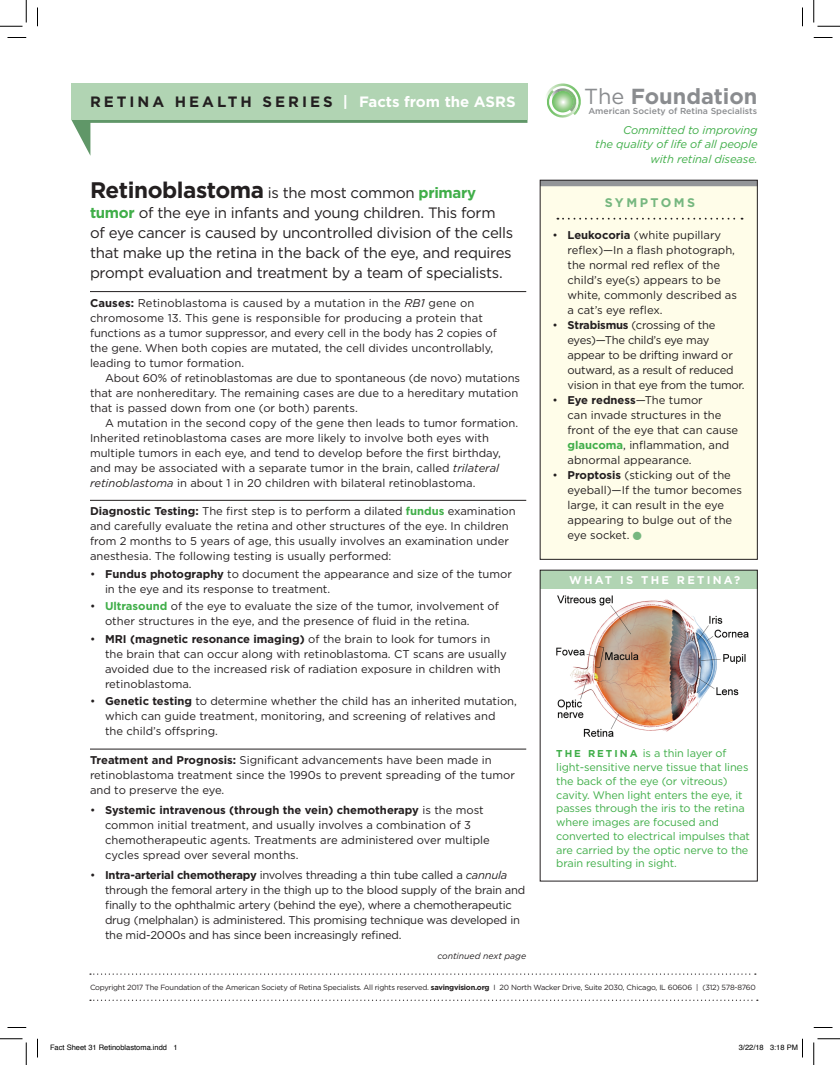
<style>
.page{position:relative;width:840px;height:1065px;background:#fff}
.page>*{position:absolute;margin:0;border:0;box-sizing:border-box;transform-origin:0 0}
.t1{font:700 21.75px "Gotham";color:#8a8c8f}
.t2{font:15px/20px "Gotham";letter-spacing:-.02em;color:#231f20}
.t3{font:700 15px "Gotham";letter-spacing:.2em;color:#231f20}
.t4{font:700 12.5px "Gotham";letter-spacing:.2em;color:#76b77f}
.t5{font:11.25px/15px "Gotham";color:#231f20}
.t6{font:11.25px/15px "Gotham";letter-spacing:-.02em;color:#231f20}
.t7{font:italic 11.25px/14.4px "Gotham";letter-spacing:-.01em;color:#40ae49;text-align:right}
.t8{font:700 11.25px "Gotham";letter-spacing:.2em;color:#fff}
.t9{font:11px/13.8px "Gotham";letter-spacing:-.01em;color:#40ae49}
.t10{font:500 8.75px "Gotham";color:#8a8c8f}
.t11{font:italic 8.75px "Gotham";color:#231f20}
.t12{font:7.5px "Gotham";letter-spacing:-.03em;color:#231f20}
.t13{font:7.5px "Helvetica";color:#000}
.s1{color:#fff}
.s2{font-weight:700;font-size:22.5px}
.s3{font-weight:700;color:#40ae49}
.s4{font-weight:700}
.s5{font-style:italic}
.s6{font-weight:400}
.s7{font-weight:700;font-size:10px}
</style>
<div class="page">
<svg style="left:71px;top:120px;width:19px;height:35px"></svg>
<svg style="left:82px;top:120px;width:446px;height:3px"></svg>
<div style="left:71px;top:83px;width:457px;height:37px;background:#b1d4b3"></div>
<hr style="left:90px;top:291px;width:436px;height:1px;background:#231f20">
<hr style="left:90px;top:500px;width:436px;height:1px;background:#231f20">
<hr style="left:90px;top:749px;width:436px;height:1px;background:#231f20">
<svg style="left:546px;top:83px;width:35px;height:35px"></svg>
<svg style="left:552px;top:91px;width:22px;height:21px"></svg>
<svg style="left:90px;top:974px;width:666px;height:1px"></svg>
<svg style="left:90px;top:1000px;width:668px;height:1px"></svg>
<div style="left:540px;top:180px;width:217px;height:380px;background:#fffde9"></div>
<svg style="left:557px;top:218px;width:186px;height:2px"></svg>
<img style="left:546px;top:588px;width:204px;height:149px">
<div style="left:540px;top:570px;width:218px;height:18px;background:#b1d4b3"></div>
<div style="left:540px;top:180px;width:218px;height:6px;background:#939598"></div>
<div style="left:540px;top:180px;width:218px;height:380px;border:1px solid #231f20"></div>
<svg style="left:8px;top:37px;width:18px;height:1px"></svg>
<svg style="left:814px;top:37px;width:18px;height:1px"></svg>
<svg style="left:8px;top:1027px;width:18px;height:1px"></svg>
<svg style="left:814px;top:1027px;width:18px;height:1px"></svg>
<svg style="left:37px;top:8px;width:1px;height:18px"></svg>
<svg style="left:37px;top:1039px;width:1px;height:19px"></svg>
<svg style="left:802px;top:8px;width:1px;height:18px"></svg>
<svg style="left:0;top:0;width:27px;height:27px"></svg>
<svg style="left:0;top:1039px;width:27px;height:26px"></svg>
<svg style="left:814px;top:0;width:26px;height:27px"></svg>
<svg style="left:814px;top:1039px;width:26px;height:26px"></svg>
<svg style="left:802px;top:1039px;width:1px;height:19px"></svg>
<h2 class="t3" style="left:90px;top:92px;width:427px">RETINA HEALTH SERIES <span class="s1">| Factsfrom the ASRS</span></h2>
<p class="t2" style="left:90px;top:182px;width:425px"><span class="s2">Retinoblastoma</span> is the most common <span class="s3">primary tumor</span> of the eye in infants and young children. This form of eye cancer is caused by uncontrolled division of the cells that make up the retina in the back of the eye, and requires prompt evaluation and treatment by a team of specialists.</p>
<p class="t5" style="left:90px;top:295px;width:408px"><span class="s4">Causes:</span> Retinoblastoma is caused by a mutation in the <span class="s5">RB1</span> gene on chromosome 13. This gene is responsible for producing a protein that functions as a tumor suppressor, and every cell in the body has 2 copies of the gene. When both copies are mutated, the cell divides uncontrollably, leading to tumor formation.</p>
<p class="t5" style="left:90px;top:370px;width:432px;text-indent:15px">About 60% of retinoblastomas are due to spontaneous (de novo) mutations that are nonhereditary. The remaining cases are due to a hereditary mutation that is passed down from one (or both) parents.</p>
<p class="t5" style="left:90px;top:415px;width:430px;text-indent:15px">A mutation in the second copy of the gene then leads to tumor formation.<br>Inherited retinoblastoma cases are more likely to involve both eyes with multiple tumors in each eye, and tend to develop before the first birthday, and may be associated with a separate tumor in the brain, called <span class="s5">trilateral retinoblastoma</span> in about 1 in 20 children with bilateral retinoblastoma.</p>
<p class="t5" style="left:90px;top:504px;width:427px"><span class="s4">Diagnostic Testing:</span> The first step is to perform a dilated <span class="s3">fundus</span> examination and carefully evaluate the retina and other structures of the eye. In children from 2 months to 5 years of age, this usually involves an examination under anesthesia. The following testing is usually performed:</p>
<p class="t5" style="left:105px;top:566px;width:409px;text-indent:-15px">• <span class="s4">Fundus photography</span> to document the appearance and size of the tumor in the eye and its response to treatment.</p>
<p class="t5" style="left:105px;top:599px;width:396px;text-indent:-15px">• <span class="s3">Ultrasound</span> of the eye to evaluate the size of the tumor, involvement of other structures in the eye, and the presence of fluid in the retina.</p>
<p class="t5" style="left:105px;top:631px;width:403px;text-indent:-15px">• <span class="s4">MRI (magnetic resonance imaging)</span> of the brain to look for tumors in the brain that can occur along with retinoblastoma. CT scans are usually avoided due to the increased risk of radiation exposure in children with retinoblastoma.</p>
<p class="t5" style="left:105px;top:694px;width:413px;text-indent:-15px">• <span class="s4">Genetic testing</span> to determine whether the child has an inherited mutation, which can guide treatment, monitoring, and screening of relatives and<br>the child’s offspring.</p>
<p class="t5" style="left:90px;top:752px;width:426px"><span class="s4">Treatment and Prognosis:</span> Significant advancements have been made in retinoblastoma treatment since the 1990s to prevent spreading of the tumor and to preserve the eye.</p>
<p class="t5" style="left:105px;top:802px;width:386px;text-indent:-15px">• <span class="s4">Systemic intravenous (through the vein) chemotherapy</span> is the most common initial treatment, and usually involves a combination of 3 chemotherapeutic agents. Treatments are administered over multiple cycles spread over several months.</p>
<p class="t6" style="left:105px;top:867px;width:422px;text-indent:-15px">• <span class="s4">Intra-arterial chemotherapy</span> involves threading a thin tube called a <span class="s5">cannula </span>through the femoral artery in the thigh up to the blood supply of the brain and finally to the ophthalmic artery (behind the eye), where a chemotherapeutic drug (melphalan) is administered. This promising technique was developed in the mid-2000s and has since been increasingly refined.</p>
<p class="t11" style="left:437px;top:951px;width:90px">continued next page</p>
<h1 class="t1" style="left:584px;top:83px;width:175px"><span class="s6">The</span> Foundation</h1>
<p class="t10" style="left:588px;top:106px;width:170px">American Society of Retina Specialists</p>
<p class="t7" style="left:595px;top:123px;width:164px">Committed to improving<br>the quality of life of all people with retinal disease.</p>
<p class="t4" style="left:605px;top:195px;width:92px">SYMPTOMS</p>
<p class="t5" style="left:567px;top:227px;width:171px;text-indent:-15px">• <span class="s4">Leukocoria</span> (white pupillary reflex)—In a flash photograph, the normal red reflex of the child’s eye(s) appears to be white, commonly described as a cat’s eye reflex.</p>
<p class="t6" style="left:567px;top:317px;width:179px;text-indent:-15px">• <span class="s4">Strabismus</span> (crossing of the eyes)—The child’s eye may appear to be drifting inward or outward, as a result of reduced vision in that eye from the tumor.</p>
<p class="t5" style="left:567px;top:392px;width:172px;text-indent:-15px">• <span class="s4">Eye redness</span>—The tumor<br>can invade structures in the front of the eye that can cause <span class="s3">glaucoma</span>, inflammation, and abnormal appearance.</p>
<p class="t5" style="left:567px;top:467px;width:176px;text-indent:-15px">• <span class="s4">Proptosis</span> (sticking out of the eyeball)—If the tumor becomes large, it can result in the eye appearing to bulge out of the eye socket.</p>
<p class="t8" style="left:569px;top:572px;width:173px">WHAT IS THE RETINA?</p>
<p class="t9" style="left:556px;top:746px;width:195px"><span class="s7">T H E R E T I N A</span> is a thin layer of light-sensitive nerve tissue that lines the back of the eye (or vitreous) cavity. When light enters the eye, it passes through the iris to the retina where images are focused and converted to electrical impulses that are carried by the optic nerve to the brain resulting in sight.</p>
<p class="t12" style="left:90px;top:982px;width:667px">Copyright 2017 The Foundation of the American Society of Retina Specialists. All rights reserved. <span class="s4">savingvision.org</span> I 20 North Wacker Drive, Suite 2030, Chicago, IL 60606 | (312) 578-8760</p>
<p class="t13" style="left:50px;top:1042px;width:129px">Fact Sheet 31 Retinoblastoma.indd 1</p>
<p class="t13" style="left:739px;top:1042px;width:61px">3/22/18 3:18 PM</p>
</div>
